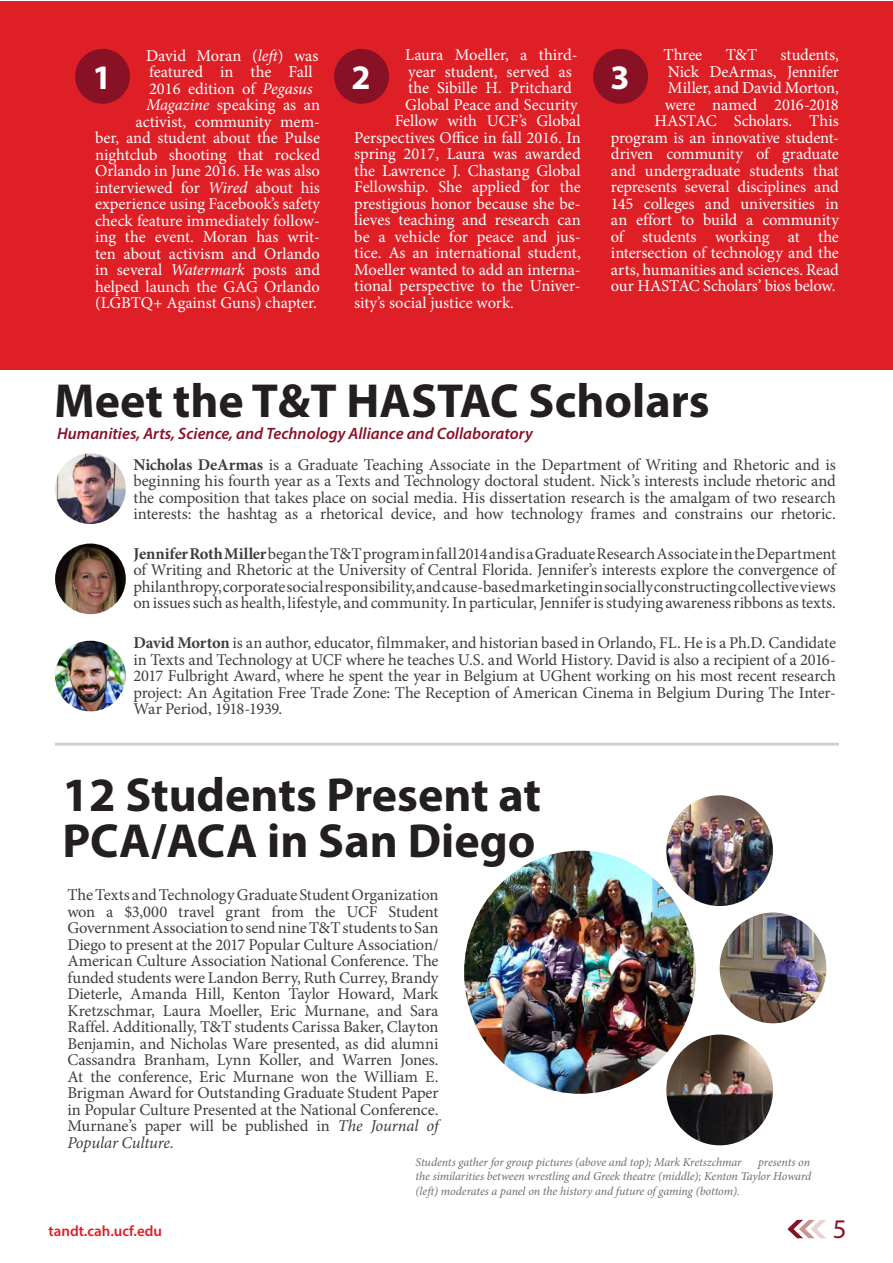
<style>
.page{position:relative;width:893px;height:1263px;background:#fff}
.page>*{position:absolute;margin:0;border:0;box-sizing:border-box;transform-origin:0 0}
._02_Article_Title{font:700 48px "Myriad Pro";color:#231f20}
._02_Article_Title-2{font:700 34.5px "Myriad Pro";color:#fff}
.t1{font:27px "Myriad Pro";color:#891125}
._05_body_text{font:16.5px/16.5px "Minion Pro";letter-spacing:-.01em;color:#3e3e3f;text-align:justify}
._05_body_text-2{font:16.5px/16.5px "Minion Pro";letter-spacing:-.005em;color:#fff;text-align:right}
._05_body_text-3{font:italic 600 16.5px "Myriad Pro";color:#891125}
.t2{font:600 15px "Myriad Pro";color:#de1f26}
.t3{font:italic 12px/14.4px "Minion Pro";letter-spacing:-.01em;color:#6c6d70;text-align:justify}
.s1{font-style:italic}
.s2{font-weight:700}
</style>
<div class="page">
<div style="left:0;top:1px;width:893px;height:258px;background:#de1f26"></div>
<div style="left:0;top:236px;width:893px;height:133px;background:#de1f26"></div>
<svg style="left:787px;top:1220px;width:39px;height:18px"></svg>
<hr style="left:55px;top:743px;width:784px;height:3px;background:#d3cfcf">
<div style="left:75px;top:49px;width:55px;height:55px;background:#891125;border-radius:50%"></div>
<div style="left:334px;top:49px;width:55px;height:55px;background:#891125;border-radius:50%"></div>
<div style="left:593px;top:49px;width:55px;height:55px;background:#891125;border-radius:50%"></div>
<img style="left:666px;top:795px;width:107px;height:111px">
<img style="left:720px;top:912px;width:106px;height:111px">
<img style="left:666px;top:1034px;width:107px;height:111px">
<img style="left:464px;top:851px;width:232px;height:243px">
<img style="left:55px;top:453px;width:71px;height:71px;border-radius:35px">
<img style="left:55px;top:543px;width:71px;height:71px;border-radius:35px">
<img style="left:55px;top:641px;width:71px;height:70px;border-radius:35px">
<p class="_05_body_text-2" style="left:611px;top:47px;width:230px">students,<br>Nick DeArmas, Jennifer<br>Miller, and David Morton,<br>were named 2016-2018<br>HASTAC Scholars. This program is an innovative student&shy;driven community of graduate and undergraduate students that represents several disciplines and<br>145 colleges and universities in an effort to build a community of students working at the intersection of technology and the arts, humanities and sciences. Read our HASTAC Scholars’ bios below.</p>
<p class="_05_body_text-2" style="left:663px;top:47px;width:40px">Three</p>
<p class="_05_body_text-2" style="left:726px;top:47px;width:33px">T&amp;T</p>
<p class="_05_body_text-2" style="left:405px;top:47px;width:174px">Laura Moeller, a third-</p>
<p class="_05_body_text-2" style="left:408px;top:63px;width:165px">year student, served as</p>
<p class="_05_body_text-2" style="left:408px;top:80px;width:165px">the Sibille H. Pritchard</p>
<p class="_05_body_text-2" style="left:405px;top:96px;width:174px">Global Peace and Security</p>
<p class="_05_body_text-2" style="left:395px;top:113px;width:188px">Fellow with UCF’s Global</p>
<p class="_05_body_text-2" style="left:354px;top:129px;width:228px">Perspectives Office in fall 2016. In</p>
<p class="_05_body_text-2" style="left:354px;top:146px;width:228px">spring 2017, Laura was awarded</p>
<p class="_05_body_text-2" style="left:354px;top:162px;width:228px">the Lawrence J. Chastang Global</p>
<p class="_05_body_text-2" style="left:354px;top:179px;width:228px">Fellowship. She applied for the</p>
<p class="_05_body_text-2" style="left:354px;top:195px;width:228px">prestigious honor because she be-</p>
<p class="_05_body_text-2" style="left:354px;top:212px;width:228px">lieves teaching and research can</p>
<p class="_05_body_text-2" style="left:354px;top:228px;width:228px">be a vehicle for peace and jus-</p>
<p class="_05_body_text-2" style="left:354px;top:245px;width:228px">tice. As an international student,</p>
<p class="_05_body_text-2" style="left:354px;top:261px;width:228px">Moeller wanted to add an interna-</p>
<p class="_05_body_text-2" style="left:354px;top:278px;width:228px">tional perspective to the Univer-</p>
<p class="_05_body_text-2" style="left:354px;top:294px;width:161px">sity’s social justice work.</p>
<p class="_05_body_text-2" style="left:146px;top:47px;width:174px">David Moran (<span class="s1">left</span>) was</p>
<p class="_05_body_text-2" style="left:149px;top:64px;width:165px">featured in the Fall</p>
<p class="_05_body_text-2" style="left:149px;top:80px;width:165px">2016 edition of <span class="s1">Pegasus</span></p>
<p class="_05_body_text-2" style="left:146px;top:97px;width:175px"><span class="s1">Magazine</span> speaking as an</p>
<p class="_05_body_text-2" style="left:136px;top:113px;width:186px">activist, community mem-</p>
<p class="_05_body_text-2" style="left:95px;top:130px;width:227px">ber, and student about the Pulse</p>
<p class="_05_body_text-2" style="left:95px;top:146px;width:226px">nightclub shooting that rocked</p>
<p class="_05_body_text-2" style="left:95px;top:163px;width:227px">Orlando in June 2016. He was also</p>
<p class="_05_body_text-2" style="left:95px;top:179px;width:226px">interviewed for <span class="s1">Wired</span> about his</p>
<p class="_05_body_text-2" style="left:95px;top:196px;width:227px">experience using Facebook’s safety</p>
<p class="_05_body_text-2" style="left:95px;top:212px;width:226px">check feature immediately follow-</p>
<p class="_05_body_text-2" style="left:95px;top:229px;width:226px">ing the event. Moran has writ-</p>
<p class="_05_body_text-2" style="left:95px;top:245px;width:227px">ten about activism and Orlando</p>
<p class="_05_body_text-2" style="left:95px;top:262px;width:226px">in several <span class="s1">Watermark</span> posts and</p>
<p class="_05_body_text-2" style="left:95px;top:278px;width:226px">helped launch the GAG Orlando</p>
<p class="_05_body_text-2" style="left:95px;top:295px;width:224px">(LGBTQ+ Against Guns) chapter.</p>
<p class="_02_Article_Title-2" style="left:93px;top:55px;width:21px">1</p>
<p class="_02_Article_Title-2" style="left:352px;top:55px;width:21px">2</p>
<p class="_02_Article_Title-2" style="left:611px;top:55px;width:21px">3</p>
<p class="_02_Article_Title" style="left:54px;top:369px;width:657px">Meet the T&amp;T HASTAC Scholars</p>
<p class="_05_body_text-3" style="left:57px;top:423px;width:477px">Humanities, Arts, Science, and Technology Alliance and Collaboratory</p>
<p class="_05_body_text" style="left:133px;top:456px;width:704px"><span class="s2">Nicholas DeArmas</span> is a Graduate Teaching Associate in the Department of Writing and Rhetoric and is beginning his fourth year as a Texts and Technology doctoral student. Nick’s interests include rhetoric and the composition that takes place on social media. His dissertation research is the amalgam of two research interests: the hashtag as a rhetorical device, and how technology frames and constrains our rhetoric.</p>
<p class="_05_body_text" style="left:133px;top:545px;width:704px"><span class="s2">Jennifer Roth Miller</span> began the T&amp;T program in fall 2014 and is a Graduate Research Associate in the Department of Writing and Rhetoric at the University of Central Florida. Jennifer’s interests explore the convergence of philanthropy, corporate social responsibility, and cause-based marketing in socially constructing collective views on issues such as health, lifestyle, and community. In particular, Jennifer is studying awareness ribbons as texts.</p>
<p class="_05_body_text" style="left:133px;top:635px;width:704px"><span class="s2">David Morton</span> is an author, educator, filmmaker, and historian based in Orlando, FL. He is a Ph.D. Candidate in Texts and Technology at UCF where he teaches U.S. and World History. David is also a recipient of a 2016- 2017 Fulbright Award, where he spent the year in Belgium at UGhent working on his most recent research project: An Agitation Free Trade Zone: The Reception of American Cinema in Belgium During The Inter-War Period, 1918-1939.</p>
<p class="_02_Article_Title" style="left:62px;top:763px;width:480px">12 Students Present at</p>
<p class="_02_Article_Title" style="left:62px;top:810px;width:475px">PCA/ACA in San Diego</p>
<p class="_05_body_text" style="left:67px;top:887px;width:373px">The Texts and Technology Graduate Student Organization won a $3,000 travel grant from the UCF Student Government Association to send nine T&amp;T students to San Diego to present at the 2017 Popular Culture Association/ American Culture Association National Conference. The funded students were Landon Berry, Ruth Currey, Brandy Dieterle, Amanda Hill, Kenton Taylor Howard, Mark Kretzschmar, Laura Moeller, Eric Murnane, and Sara Raffel. Additionally, T&amp;T students Carissa Baker, Clayton Benjamin, and Nicholas Ware presented, as did alumni Cassandra Branham, Lynn Koller, and Warren Jones.<br>At the conference, Eric Murnane won the William E.<br>Brigman Award for Outstanding Graduate Student Paper in Popular Culture Presented at the National Conference.<br>Murnane’s paper will be published in <span class="s1">The Journal of Popular Culture.</span></p>
<p class="t3" style="left:416px;top:1155px;width:328px">Students gather for group pictures (above and top); Mark Kretszchmar</p>
<p class="t3" style="left:416px;top:1155px;width:397px;text-indent:343px">presents on the similarities between wrestling and Greek theatre (middle); Kenton Taylor Howard (left) moderates a panel on the history and future of gaming (bottom).</p>
<p class="t2" style="left:49px;top:1222px;width:115px">tandt.cah.ucf.edu</p>
<p class="t1" style="left:833px;top:1212px;width:15px">5</p>
</div>
